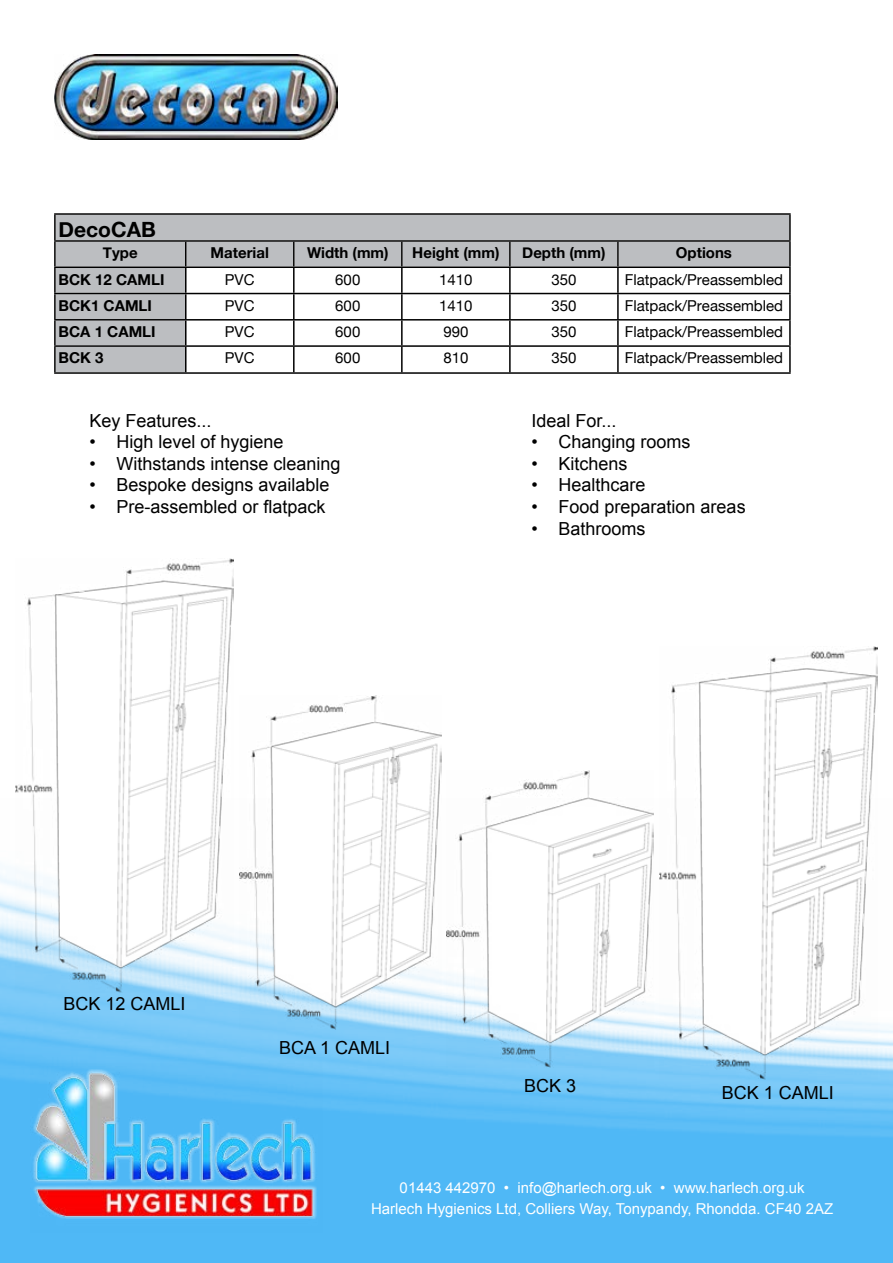
<style>
.page{position:relative;width:893px;height:1263px;background:#fff}
.page>*{position:absolute;margin:0;border:0;box-sizing:border-box;transform-origin:0 0}
.t1{font:700 21px "Helvetica Neue";color:#000}
.t2{font:18px "Arial";color:#000}
.t3{font:15px "Helvetica Neue";color:#000}
.t4{font:15px/21px "Arial";color:#fff;text-align:center}
.t5{font:700 15px/26.2px "Helvetica Neue";color:#000}
</style>
<div class="page">
<img style="left:54px;top:54px;width:283px;height:85px">
<img style="left:0;top:874px;width:893px;height:389px">
<img style="left:30px;top:1063px;width:293px;height:169px">
<svg style="left:56px;top:215px;width:733px;height:157px"></svg>
<hr style="left:789px;top:347px;width:2px;height:25px;background:#000">
<hr style="left:789px;top:321px;width:2px;height:24px;background:#000">
<hr style="left:789px;top:294px;width:2px;height:25px;background:#000">
<hr style="left:789px;top:268px;width:2px;height:25px;background:#000">
<hr style="left:789px;top:242px;width:2px;height:24px;background:#000">
<hr style="left:789px;top:215px;width:2px;height:25px;background:#000">
<hr style="left:617px;top:347px;width:2px;height:25px;background:#000">
<hr style="left:617px;top:321px;width:2px;height:24px;background:#000">
<hr style="left:617px;top:294px;width:2px;height:25px;background:#000">
<hr style="left:617px;top:268px;width:2px;height:25px;background:#000">
<hr style="left:617px;top:242px;width:2px;height:24px;background:#000">
<hr style="left:509px;top:347px;width:2px;height:25px;background:#000">
<hr style="left:509px;top:321px;width:2px;height:24px;background:#000">
<hr style="left:509px;top:294px;width:2px;height:25px;background:#000">
<hr style="left:509px;top:268px;width:2px;height:25px;background:#000">
<hr style="left:509px;top:242px;width:2px;height:24px;background:#000">
<hr style="left:401px;top:347px;width:2px;height:25px;background:#000">
<hr style="left:401px;top:321px;width:2px;height:24px;background:#000">
<hr style="left:401px;top:294px;width:2px;height:25px;background:#000">
<hr style="left:401px;top:268px;width:2px;height:25px;background:#000">
<hr style="left:401px;top:242px;width:2px;height:24px;background:#000">
<hr style="left:293px;top:347px;width:2px;height:25px;background:#000">
<hr style="left:293px;top:321px;width:2px;height:24px;background:#000">
<hr style="left:293px;top:294px;width:2px;height:25px;background:#000">
<hr style="left:293px;top:268px;width:2px;height:25px;background:#000">
<hr style="left:293px;top:242px;width:2px;height:24px;background:#000">
<hr style="left:185px;top:347px;width:2px;height:25px;background:#000">
<hr style="left:185px;top:321px;width:2px;height:24px;background:#000">
<hr style="left:185px;top:294px;width:2px;height:25px;background:#000">
<hr style="left:185px;top:268px;width:2px;height:25px;background:#000">
<hr style="left:185px;top:242px;width:2px;height:24px;background:#000">
<hr style="left:54px;top:347px;width:2px;height:25px;background:#000">
<hr style="left:54px;top:321px;width:2px;height:24px;background:#000">
<hr style="left:54px;top:294px;width:2px;height:25px;background:#000">
<hr style="left:54px;top:268px;width:2px;height:25px;background:#000">
<hr style="left:54px;top:242px;width:2px;height:24px;background:#000">
<hr style="left:54px;top:215px;width:2px;height:25px;background:#000">
<hr style="left:54px;top:372px;width:737px;height:2px;background:#000">
<hr style="left:54px;top:345px;width:737px;height:2px;background:#000">
<hr style="left:54px;top:319px;width:737px;height:2px;background:#000">
<hr style="left:54px;top:293px;width:737px;height:1px;background:#000">
<hr style="left:54px;top:266px;width:737px;height:2px;background:#000">
<hr style="left:54px;top:240px;width:737px;height:2px;background:#000">
<hr style="left:54px;top:213px;width:737px;height:2px;background:#000">
<img style="left:15px;top:559px;width:219px;height:433px">
<img style="left:239px;top:696px;width:202px;height:333px">
<img style="left:446px;top:771px;width:208px;height:296px">
<img style="left:659px;top:646px;width:219px;height:433px">
<p class="t1" style="left:59px;top:211px;width:99px">DecoCAB</p>
<p class="t5" style="left:59px;top:239px;width:107px;text-indent:44px">Type<br>BCK 12 CAMLI<br>BCK1 CAMLI<br>BCA 1 CAMLI<br>BCK 3</p>
<p class="t5" style="left:211px;top:239px;width:60px">Material</p>
<p class="t5" style="left:307px;top:239px;width:83px">Width (mm)</p>
<p class="t5" style="left:412px;top:239px;width:89px">Height (mm)</p>
<p class="t5" style="left:522px;top:239px;width:85px">Depth (mm)</p>
<p class="t5" style="left:676px;top:239px;width:58px">Options</p>
<p class="t3" style="left:225px;top:266px;width:31px">PVC</p>
<p class="t3" style="left:335px;top:266px;width:27px">600</p>
<p class="t3" style="left:439px;top:266px;width:35px">1410</p>
<p class="t3" style="left:551px;top:266px;width:27px">350</p>
<p class="t3" style="left:625px;top:266px;width:160px">Flatpack/Preassembled</p>
<p class="t3" style="left:225px;top:293px;width:31px">PVC</p>
<p class="t3" style="left:335px;top:293px;width:27px">600</p>
<p class="t3" style="left:439px;top:293px;width:35px">1410</p>
<p class="t3" style="left:551px;top:293px;width:27px">350</p>
<p class="t3" style="left:625px;top:293px;width:160px">Flatpack/Preassembled</p>
<p class="t3" style="left:225px;top:319px;width:31px">PVC</p>
<p class="t3" style="left:335px;top:319px;width:27px">600</p>
<p class="t3" style="left:443px;top:319px;width:27px">990</p>
<p class="t3" style="left:551px;top:319px;width:27px">350</p>
<p class="t3" style="left:625px;top:319px;width:160px">Flatpack/Preassembled</p>
<p class="t3" style="left:225px;top:345px;width:31px">PVC</p>
<p class="t3" style="left:335px;top:345px;width:27px">600</p>
<p class="t3" style="left:443px;top:345px;width:27px">810</p>
<p class="t3" style="left:551px;top:345px;width:27px">350</p>
<p class="t3" style="left:625px;top:345px;width:160px">Flatpack/Preassembled</p>
<p class="t2" style="left:89px;top:408px;width:124px">Key Features...</p>
<p class="t2" style="left:89px;top:430px;width:196px">• High level of hygiene</p>
<p class="t2" style="left:89px;top:452px;width:253px">• Withstands intense cleaning</p>
<p class="t2" style="left:89px;top:473px;width:242px">• Bespoke designs available</p>
<p class="t2" style="left:89px;top:495px;width:238px">• Pre-assembled or flatpack</p>
<p class="t2" style="left:532px;top:408px;width:87px">Ideal For...</p>
<p class="t2" style="left:532px;top:430px;width:161px">• Changing rooms</p>
<p class="t2" style="left:532px;top:452px;width:98px">• Kitchens</p>
<p class="t2" style="left:532px;top:473px;width:116px">• Healthcare</p>
<p class="t2" style="left:532px;top:495px;width:216px">• Food preparation areas</p>
<p class="t2" style="left:532px;top:516px;width:116px">• Bathrooms</p>
<p class="t2" style="left:63px;top:992px;width:124px">BCK 12 CAMLI</p>
<p class="t2" style="left:279px;top:1035px;width:113px">BCA 1 CAMLI</p>
<p class="t2" style="left:524px;top:1074px;width:54px">BCK 3</p>
<p class="t2" style="left:722px;top:1081px;width:114px">BCK 1 CAMLI</p>
<p class="t4" style="left:371px;top:1177px;width:464px">01443 442970 • info@harlech.org.uk • www.harlech.org.uk<br>Harlech Hygienics Ltd, Colliers Way, Tonypandy, Rhondda. CF40 2AZ</p>
</div>
